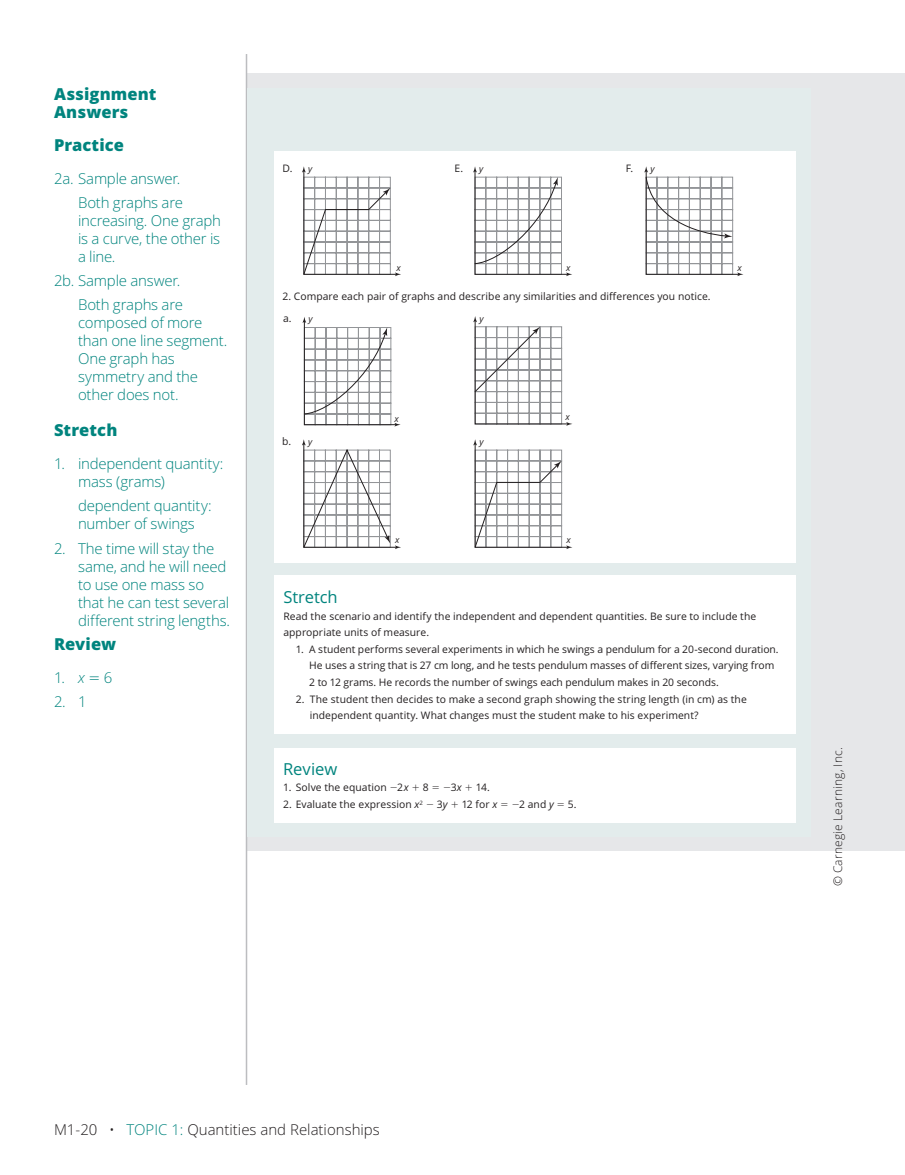
<style>
.page{position:relative;width:905px;height:1175px;background:#fff}
.page>*{position:absolute;margin:0;border:0;box-sizing:border-box;transform-origin:0 0}
.t1{font:800 16.5px/18px "Open Sans";letter-spacing:.005em;color:#00847e}
.t2{font:16.5px "Open Sans";letter-spacing:-.005em;color:#00847e}
.t3{font:300 15px/18px "Open Sans";letter-spacing:-.015em;color:#00847e}
.t4{font:300 15px "Open Sans";color:#231f20}
.t5{font:300 12px "Open Sans";letter-spacing:.015em;color:#231f20}
.t6{font:10.35px/16.5px "Open Sans";color:#231f20}
.t7{font:italic 9px "Open Sans";color:#231f20}
.s1{font-style:italic}
.s2{color:#00847e}
</style>
<div class="page">
<div style="left:246px;top:73px;width:658px;height:777px;background:#e6e7e9"></div>
<hr style="left:904px;top:73px;width:1px;height:777px;background:#e6e7e9">
<hr style="left:246px;top:54px;width:1px;height:1030px;background:#bcbdc0">
<div style="left:247px;top:88px;width:563px;height:748px;background:#e3ecec"></div>
<div style="left:274px;top:151px;width:522px;height:412px;background:#fff"></div>
<svg style="left:302px;top:317px;width:98px;height:109px"></svg>
<svg style="left:473px;top:316px;width:99px;height:110px"></svg>
<svg style="left:473px;top:166px;width:99px;height:110px"></svg>
<svg style="left:644px;top:166px;width:99px;height:110px"></svg>
<svg style="left:302px;top:166px;width:99px;height:110px"></svg>
<div style="left:274px;top:575px;width:521px;height:159px;background:#fff"></div>
<div style="left:274px;top:748px;width:521px;height:74px;background:#fff"></div>
<svg style="left:302px;top:439px;width:99px;height:110px"></svg>
<svg style="left:473px;top:439px;width:99px;height:110px"></svg>
<p class="t1" style="left:54px;top:87px;width:104px">Assignment<br>Answers</p>
<p class="t1" style="left:54px;top:138px;width:71px">Practice</p>
<p class="t3" style="left:54px;top:168px;width:130px;line-height:24px;text-align:right">2a. Sample answer.<br>Both graphs are</p>
<p class="t3" style="left:78px;top:213px;width:144px;text-align:justify">increasing. One graph is a curve, the other is a line.</p>
<p class="t3" style="left:54px;top:270px;width:130px;line-height:24px;text-align:right">2b. Sample answer.<br>Both graphs are</p>
<p class="t3" style="left:78px;top:315px;width:151px">composed of more than one line segment.<br>One graph has symmetry and the other does not.</p>
<p class="t1" style="left:54px;top:423px;width:65px">Stretch</p>
<p class="t3" style="left:78px;top:456px;width:147px;text-indent:-24px">1. independent quantity: mass (grams)</p>
<p class="t3" style="left:78px;top:498px;width:135px">dependent quantity: number of swings</p>
<p class="t3" style="left:78px;top:540px;width:154px;text-indent:-24px">2. The time will stay the same, and he will need to use one mass so that he can test several different string lengths.</p>
<p class="t1" style="left:54px;top:636px;width:64px">Review</p>
<p class="t3" style="left:54px;top:669px;width:32px">1. <span class="s1">x</span></p>
<p class="t3" style="left:104px;top:669px;width:10px">6</p>
<p class="t3" style="left:54px;top:693px;width:34px">2. 1</p>
<p class="t6" style="left:282px;top:161px;width:12px">D.</p>
<p class="t6" style="left:454px;top:161px;width:10px">E.</p>
<p class="t7" style="left:308px;top:164px;width:6px">y</p>
<p class="t6" style="left:625px;top:161px;width:9px">F.</p>
<p class="t7" style="left:479px;top:164px;width:6px">y</p>
<p class="t7" style="left:650px;top:164px;width:6px">y</p>
<p class="t7" style="left:396px;top:262px;width:6px">x</p>
<p class="t7" style="left:566px;top:262px;width:6px">x</p>
<p class="t6" style="left:282px;top:289px;width:429px">2. Compare each pair of graphs and describe any similarities and differences you notice.</p>
<p class="t6" style="left:283px;top:311px;width:10px">a.</p>
<p class="t7" style="left:308px;top:313px;width:6px">y</p>
<p class="t7" style="left:479px;top:313px;width:6px">y</p>
<p class="t7" style="left:737px;top:262px;width:6px">x</p>
<p class="t6" style="left:282px;top:434px;width:11px">b.</p>
<p class="t7" style="left:308px;top:436px;width:6px">y</p>
<p class="t7" style="left:394px;top:413px;width:6px">x</p>
<p class="t7" style="left:479px;top:436px;width:6px">y</p>
<p class="t7" style="left:565px;top:412px;width:6px">x</p>
<p class="t7" style="left:395px;top:535px;width:6px">x</p>
<p class="t7" style="left:566px;top:535px;width:6px">x</p>
<p class="t2" style="left:283px;top:590px;width:56px">Stretch</p>
<p class="t6" style="left:283px;top:609px;width:474px">Read the scenario and identify the independent and dependent quantities. Be sure to include the appropriate units of measure.</p>
<p class="t6" style="left:309px;top:642px;width:471px;text-indent:-13px">1. A student performs several experiments in which he swings a pendulum for a 20-second duration.<br>He uses a string that is 27 cm long, and he tests pendulum masses of different sizes, varying from<br>2 to 12 grams. He records the number of swings each pendulum makes in 20 seconds.</p>
<p class="t6" style="left:310px;top:691px;width:438px;text-indent:-14px">2. The student then decides to make a second graph showing the string length (in cm) as the independent quantity. What changes must the student make to his experiment?</p>
<p class="t2" style="left:283px;top:762px;width:56px">Review</p>
<p class="t6" style="left:283px;top:780px;width:127px">1. Solve the equation 2<span class="s1">x</span></p>
<p class="t6" style="left:423px;top:780px;width:7px">8</p>
<p class="t6" style="left:450px;top:780px;width:13px">3<span class="s1">x</span></p>
<p class="t6" style="left:475px;top:780px;width:16px">14.</p>
<p class="t6" style="left:283px;top:797px;width:141px">2. Evaluate the expression <span class="s1">x</span><sup>2</sup></p>
<p class="t6" style="left:437px;top:797px;width:12px">3<span class="s1">y</span></p>
<p class="t6" style="left:461px;top:797px;width:37px">12 for <span class="s1">x</span></p>
<p class="t6" style="left:519px;top:797px;width:36px">2 and <span class="s1">y</span></p>
<p class="t6" style="left:568px;top:797px;width:10px">5.</p>
<p class="t5" style="left:832px;top:886px;width:141px;rotate:-90deg">© Carnegie Learning, Inc.</p>
<p class="t4" style="left:54px;top:1123px;width:327px">M1-20 • <span class="s2">TOPIC 1:</span> Quantities and Relationships</p>
</div>
